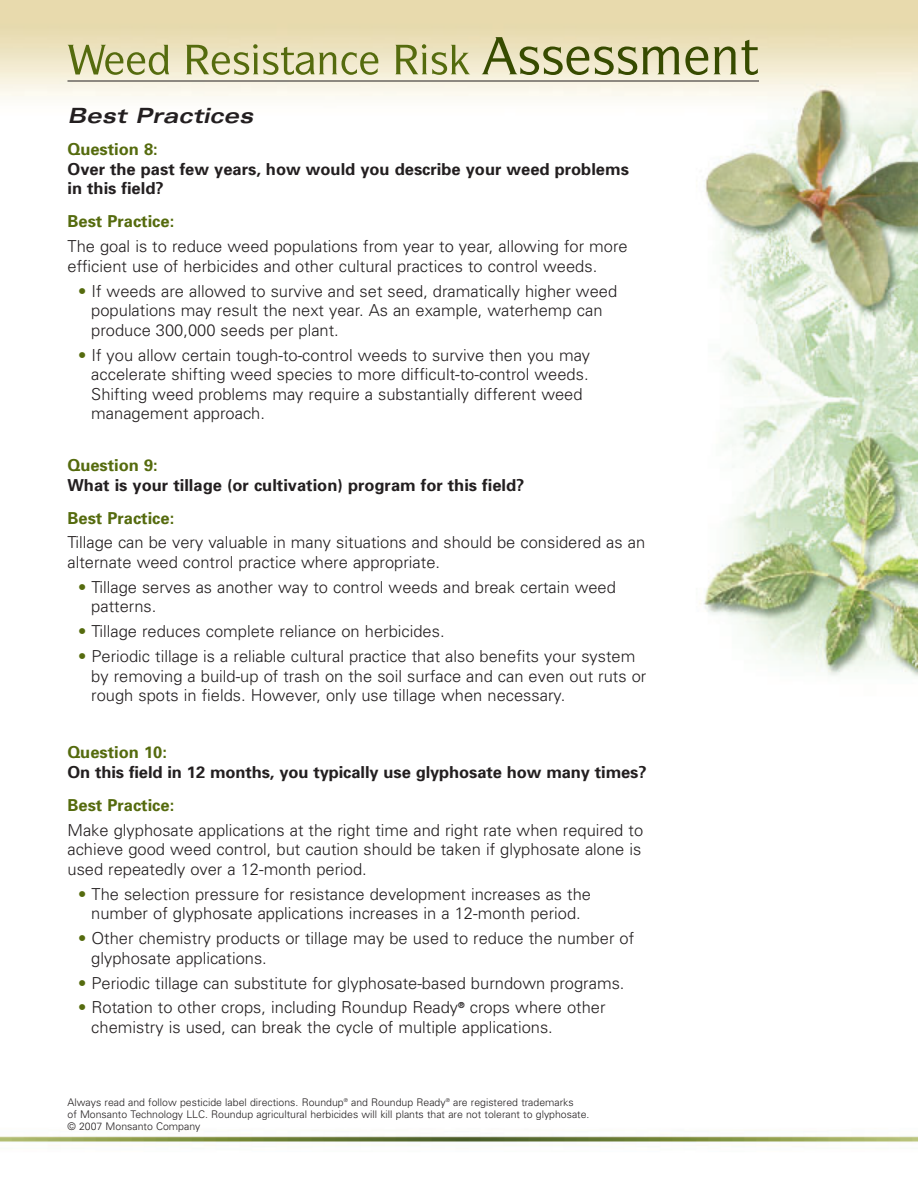
<style>
.page{position:relative;width:918px;height:1188px;background:#fff}
.page>*{position:absolute;margin:0;border:0;box-sizing:border-box;transform-origin:0 0}
.t1{font:italic 700 expanded 21px "Univers";color:#231f20}
.t2{font:300 16.5px/19.5px "Univers";color:#231f20}
.t3{font:700 16.5px/19.5px "Univers";color:#231f20}
.t4{font:700 16.5px "Univers";color:#556b0e}
.t5{font:300 10.5px/12px "Univers";color:#231f20}
.s1{color:#556b0e}
</style>
<div class="page">
<img style="left:0;top:0;width:918px;height:1146px">
<svg style="left:68px;top:45px;width:101px;height:30px;background:#bec08e"></svg>
<svg style="left:186px;top:44px;width:192px;height:31px;background:#c4c495"></svg>
<svg style="left:395px;top:44px;width:75px;height:31px;background:#bfc08e"></svg>
<svg style="left:482px;top:37px;width:276px;height:38px;background:#bebc91"></svg>
<hr style="left:68px;top:81px;width:691px;height:1px;background:#231f20">
<p class="t1" style="left:68px;top:108px;width:187px">Best Practices</p>
<p class="t4" style="left:68px;top:143px;width:92px">Question 8:</p>
<p class="t3" style="left:68px;top:161px;width:563px">Over the past few years, how would you describe your weed problems in this field?</p>
<p class="t4" style="left:68px;top:215px;width:108px">Best Practice:</p>
<p class="t2" style="left:68px;top:238px;width:562px">The goal is to reduce weed populations from year to year, allowing for more efficient use of herbicides and other cultural practices to control weeds.</p>
<p class="t2" style="left:91px;top:283px;width:527px;text-indent:-13px"><span class="s1">•</span> If weeds are allowed to survive and set seed, dramatically higher weed populations may result the next year. As an example, waterhemp can produce 300,000 seeds per plant.</p>
<p class="t2" style="left:91px;top:347px;width:500px;text-indent:-13px"><span class="s1">•</span> If you allow certain tough-to-control weeds to survive then you may accelerate shifting weed species to more difficult-to-control weeds.<br>Shifting weed problems may require a substantially different weed management approach.</p>
<p class="t4" style="left:67px;top:459px;width:92px">Question 9:</p>
<p class="t3" style="left:67px;top:476px;width:458px">What is your tillage (or cultivation) program for this field?</p>
<p class="t4" style="left:67px;top:512px;width:108px">Best Practice:</p>
<p class="t2" style="left:67px;top:534px;width:579px">Tillage can be very valuable in many situations and should be considered as an alternate weed control practice where appropriate.</p>
<p class="t2" style="left:91px;top:579px;width:526px;text-indent:-13px"><span class="s1">•</span> Tillage serves as another way to control weeds and break certain weed patterns.</p>
<p class="t2" style="left:78px;top:623px;width:368px"><span class="s1">•</span> Tillage reduces complete reliance on herbicides.</p>
<p class="t2" style="left:91px;top:648px;width:557px;text-indent:-13px"><span class="s1">•</span> Periodic tillage is a reliable cultural practice that also benefits your system by removing a build-up of trash on the soil surface and can even out ruts or rough spots in fields. However, only use tillage when necessary.</p>
<p class="t4" style="left:67px;top:746px;width:101px">Question 10:</p>
<p class="t3" style="left:67px;top:764px;width:581px">On this field in 12 months, you typically use glyphosate how many times?</p>
<p class="t4" style="left:67px;top:799px;width:108px">Best Practice:</p>
<p class="t2" style="left:67px;top:822px;width:577px;text-align:justify">Make glyphosate applications at the right time and right rate when required to achieve good weed control, but caution should be taken if glyphosate alone is used repeatedly over a 12-month period.</p>
<p class="t2" style="left:78px;top:886px;width:514px;text-align:center"><span class="s1">•</span> The selection pressure for resistance development increases as the number of glyphosate applications increases in a 12-month period.</p>
<p class="t2" style="left:91px;top:930px;width:544px;text-indent:-13px"><span class="s1">•</span> Other chemistry products or tillage may be used to reduce the number of glyphosate applications.</p>
<p class="t2" style="left:78px;top:974px;width:548px"><span class="s1">•</span> Periodic tillage can substitute for glyphosate-based burndown programs.</p>
<p class="t2" style="left:91px;top:999px;width:516px;text-indent:-13px"><span class="s1">•</span> Rotation to other crops, including Roundup Ready<sup>®</sup> crops where other chemistry is used, can break the cycle of multiple applications.</p>
<p class="t5" style="left:68px;top:1097px;width:524px">Always read and follow pesticide label directions. Roundup<sup>®</sup> and Roundup Ready<sup>®</sup> are registered trademarks<br>of Monsanto Technology LLC. Roundup agricultural herbicides will kill plants that are not tolerant to glyphosate. © 2007 Monsanto Company</p>
</div>
